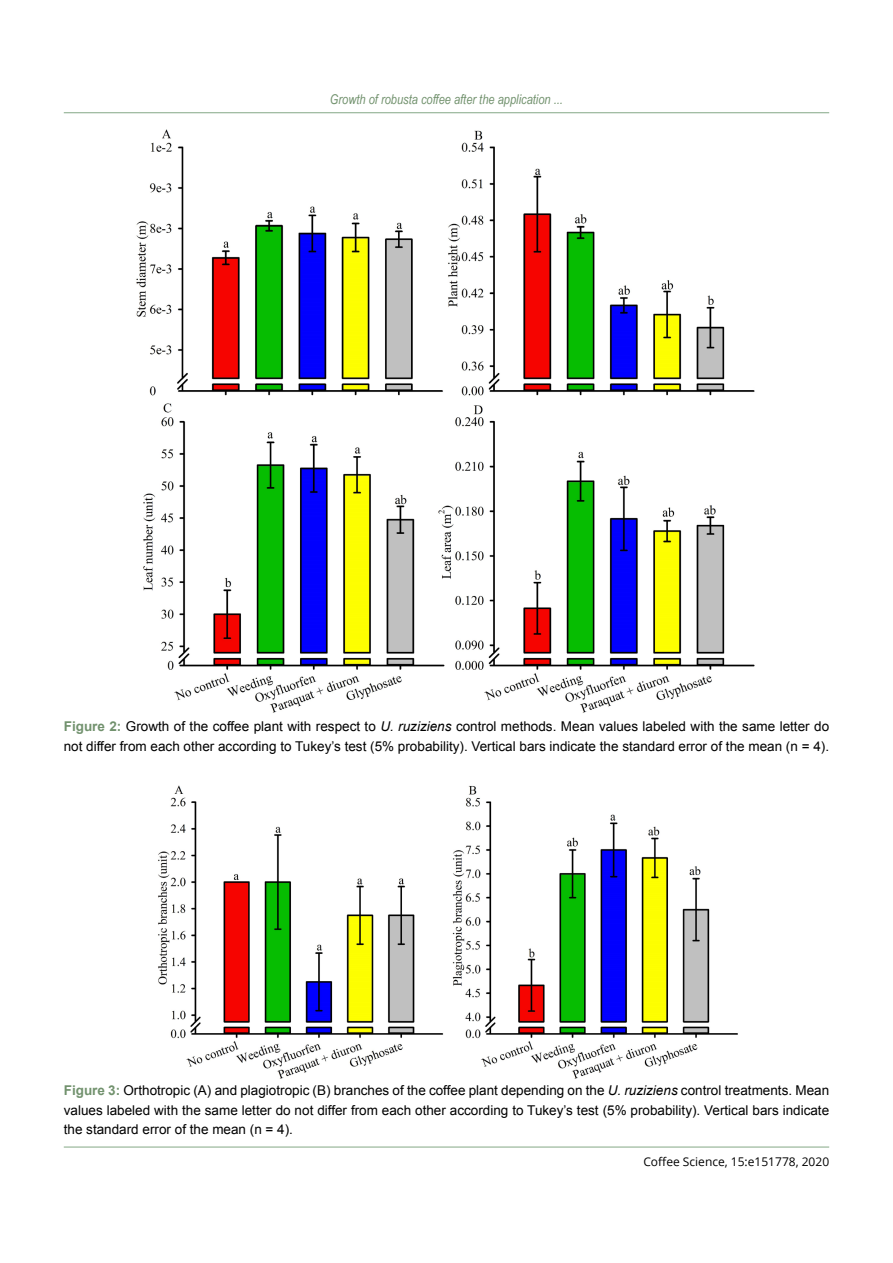
<style>
.page{position:relative;width:893px;height:1263px;background:#fff}
.page>*{position:absolute;margin:0;border:0;box-sizing:border-box;transform-origin:0 0}
.t1{font:13.5px/19.5px "Arial";color:#000}
.t2{font:italic 13.5px "Arial Narrow";color:#72926e}
.t3{font:12px "Open Sans";color:#000}
.s1{font-weight:700;color:#72926e}
.s2{font-style:italic}
</style>
<div class="page">
<hr style="left:64px;top:1147px;width:765px;height:1px;background:#84a886">
<hr style="left:64px;top:112px;width:765px;height:1px;background:#84a886">
<img style="left:136px;top:129px;width:619px;height:584px">
<img style="left:158px;top:785px;width:580px;height:294px">
<p class="t2" style="left:330px;top:90px;width:235px">Growth of robusta coffee after the application ...</p>
<p class="t1" style="left:64px;top:717px;width:767px"><span class="s1">Figure 2:</span> Growth of the coffee plant with respect to <span class="s2">U. ruziziens</span> control methods. Mean values labeled with the same letter do not differ from each other according to Tukey’s test (5% probability). Vertical bars indicate the standard error of the mean (n = 4).</p>
<p class="t1" style="left:64px;top:1081px;width:767px;text-align:justify"><span class="s1">Figure 3:</span> Orthotropic (A) and plagiotropic (B) branches of the coffee plant depending on the <span class="s2">U. ruziziens</span> control treatments. Mean values labeled with the same letter do not differ from each other according to Tukey’s test (5% probability). Vertical bars indicate the standard error of the mean (n = 4).</p>
<p class="t3" style="left:643px;top:1153px;width:187px">Coffee Science, 15:e151778, 2020</p>
</div>
